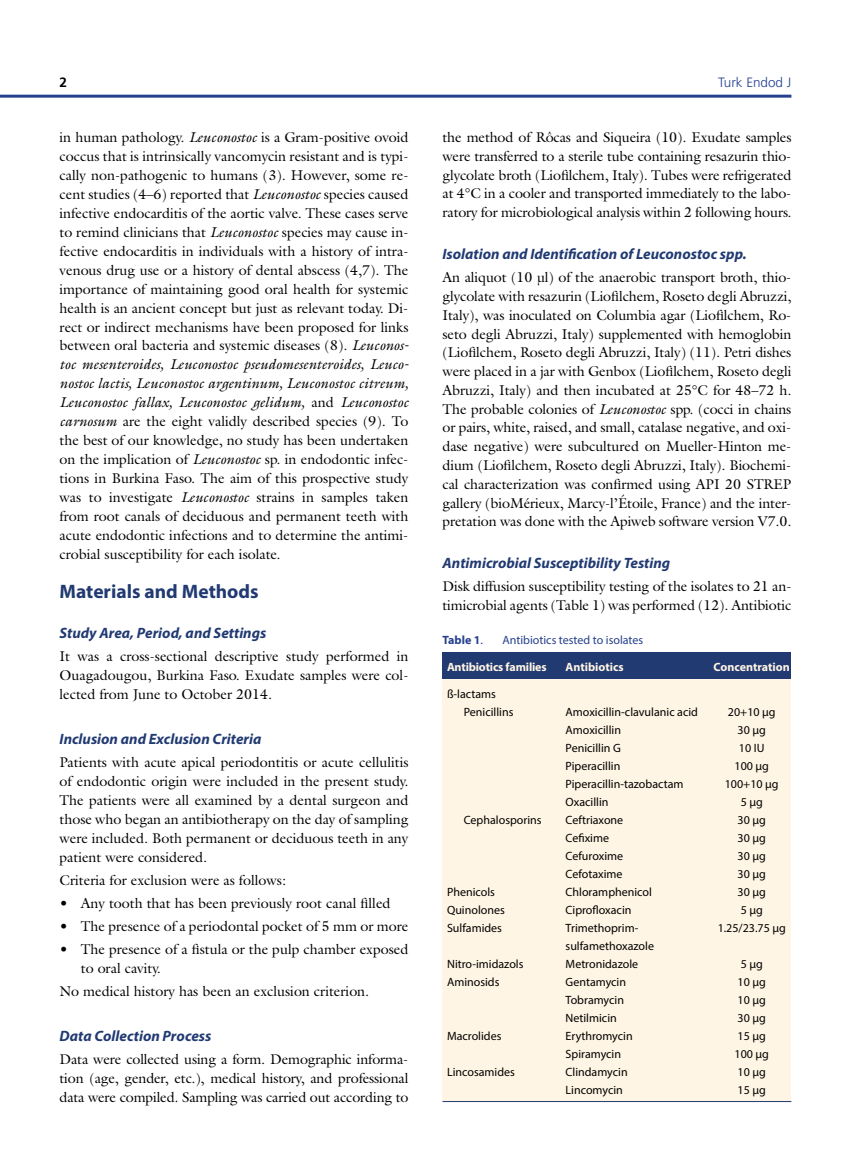
<style>
.page{position:relative;width:851px;height:1170px;background:#fff}
.page>*{position:absolute;margin:0;border:0;box-sizing:border-box;transform-origin:0 0}
.t1{font:700 19.5px "Myriad Pro";color:#213a72}
.t2{font:italic 700 15px "Myriad Pro";color:#213a72}
.t3{font:14.25px/18.9px "Galliard Normal Tr";color:#000;text-align:justify}
.t4{font:14.25px/18.9px "Galliard Italic Tr";color:#000;text-align:justify}
.t5{font:13.5px "Frutiger Light Nr Tr";color:#25408f}
.t6{font:13.5px "Frutiger Bold Tr";color:#000}
.t7{font:12px/18px "Myriad Pro";color:#000}
.t8{font:700 12px "Myriad Pro";letter-spacing:-.01em;color:#fff5e4}
.t9{font:12px "Myriad Pro";color:#25408f}
.t10{font:700 12px "Myriad Pro";color:#25408f}
.s1{font-family:"Galliard Italic Tr"}
.s2{font-family:"Galliard Normal Tr"}
.s3{font-weight:400}
</style>
<div class="page">
<hr style="left:0;top:95px;width:791px;height:3px;background:#25408f">
<div style="left:442px;top:652px;width:349px;height:449px;background:#fff5e4"></div>
<hr style="left:442px;top:1101px;width:349px;height:1px;background:#213a72">
<div style="left:442px;top:652px;width:349px;height:27px;background:#213a72"></div>
<p class="t6" style="left:60px;top:74px;width:9px">2</p>
<p class="t5" style="left:718px;top:74px;width:75px">Turk Endod J</p>
<p class="t3" style="left:60px;top:128px;width:351px">in human pathology. <span class="s1">Leuconostoc</span> is a Gram-positive ovoid coccus that is intrinsically vancomycin resistant and is typi&shy;cally non-pathogenic to humans (3). However, some re&shy;cent studies (4–6) reported that <span class="s1">Leuconostoc</span> species caused infective endocarditis of the aortic valve. These cases serve to remind clinicians that <span class="s1">Leuconostoc</span> species may cause in&shy;fective endocarditis in individuals with a history of intra&shy;venous drug use or a history of dental abscess (4,7). The importance of maintaining good oral health for systemic health is an ancient concept but just as relevant today. Di&shy;rect or indirect mechanisms have been proposed for links between oral bacteria and systemic diseases (8). <span class="s1">Leuconos-</span></p>
<p class="t4" style="left:60px;top:355px;width:351px">toc mesenteroides, Leuconostoc pseudomesenteroides, Leuco&shy;nostoc lactis, Leuconostoc argentinum, Leuconostoc citreum, Leuconostoc fallax, Leuconostoc gelidum, <span class="s2">and</span> Leuconostoc</p>
<p class="t3" style="left:60px;top:411px;width:350px"><span class="s1">carnosum</span> are the eight validly described species (9). To the best of our knowledge, no study has been undertaken on the implication of <span class="s1">Leuconostoc</span> sp. in endodontic infec&shy;tions in Burkina Faso. The aim of this prospective study was to investigate <span class="s1">Leuconostoc</span> strains in samples taken from root canals of deciduous and permanent teeth with acute endodontic infections and to determine the antimi&shy;crobial susceptibility for each isolate.</p>
<h1 class="t1" style="left:60px;top:578px;width:200px">Materials and Methods</h1>
<p class="t2" style="left:60px;top:623px;width:208px">Study Area, Period, and Settings</p>
<p class="t3" style="left:60px;top:646px;width:350px">It was a cross-sectional descriptive study performed in Ouagadougou, Burkina Faso. Exudate samples were col&shy;lected from June to October 2014.</p>
<p class="t2" style="left:60px;top:729px;width:203px">Inclusion and Exclusion Criteria</p>
<p class="t3" style="left:60px;top:752px;width:350px">Patients with acute apical periodontitis or acute cellulitis of endodontic origin were included in the present study.<br>The patients were all examined by a dental surgeon and those who began an antibiotherapy on the day of sampling were included. Both permanent or deciduous teeth in any patient were considered.</p>
<p class="t3" style="left:60px;top:870px;width:228px">Criteria for exclusion were as follows:</p>
<p class="t3" style="left:60px;top:893px;width:332px">• Any tooth that has been previously root canal filled</p>
<p class="t3" style="left:60px;top:916px;width:350px">• The presence of a periodontal pocket of 5 mm or more</p>
<p class="t3" style="left:81px;top:939px;width:329px;text-indent:-21px">• The presence of a fistula or the pulp chamber exposed to oral cavity.</p>
<p class="t3" style="left:60px;top:981px;width:311px">No medical history has been an exclusion criterion.</p>
<p class="t2" style="left:60px;top:1025px;width:153px">Data Collection Process</p>
<p class="t3" style="left:60px;top:1049px;width:350px">Data were collected using a form. Demographic informa&shy;tion (age, gender, etc.), medical history, and professional data were compiled. Sampling was carried out according to</p>
<p class="t3" style="left:442px;top:128px;width:350px">the method of Rôcas and Siqueira (10). Exudate samples were transferred to a sterile tube containing resazurin thio&shy;glycolate broth (Liofilchem, Italy). Tubes were refrigerated at 4°C in a cooler and transported immediately to the labo&shy;ratory for microbiological analysis within 2 following hours.</p>
<p class="t2" style="left:442px;top:244px;width:306px">Isolation and Identification of Leuconostoc spp.</p>
<p class="t3" style="left:442px;top:268px;width:350px">An aliquot (10 μl) of the anaerobic transport broth, thio&shy;glycolate with resazurin (Liofilchem, Roseto degli Abruzzi, Italy), was inoculated on Columbia agar (Liofilchem, Ro&shy;seto degli Abruzzi, Italy) supplemented with hemoglobin (Liofilchem, Roseto degli Abruzzi, Italy) (11). Petri dishes were placed in a jar with Genbox (Liofilchem, Roseto degli Abruzzi, Italy) and then incubated at 25°C for 48–72 h.<br>The probable colonies of <span class="s1">Leuconostoc</span> spp. (cocci in chains or pairs, white, raised, and small, catalase negative, and oxi&shy;dase negative) were subcultured on Mueller-Hinton me&shy;dium (Liofilchem, Roseto degli Abruzzi, Italy). Biochemi&shy;cal characterization was confirmed using API 20 STREP gallery (bioMérieux, Marcy-l’Étoile, France) and the inter&shy;pretation was done with the Apiweb software version V7.0.</p>
<p class="t2" style="left:442px;top:553px;width:229px">Antimicrobial Susceptibility Testing</p>
<p class="t3" style="left:442px;top:577px;width:350px">Disk diffusion susceptibility testing of the isolates to 21 an&shy;timicrobial agents (Table 1) was performed (12). Antibiotic</p>
<p class="t10" style="left:442px;top:632px;width:42px">Table 1<span class="s3">.</span></p>
<p class="t9" style="left:502px;top:632px;width:142px">Antibiotics tested to isolates</p>
<p class="t8" style="left:447px;top:659px;width:101px">Antibiotics families</p>
<p class="t8" style="left:565px;top:659px;width:60px">Antibiotics</p>
<p class="t8" style="left:713px;top:659px;width:78px">Concentration</p>
<p class="t7" style="left:463px;top:684px;width:51px;text-indent:-17px">ß-lactams<br>Penicillins</p>
<p class="t7" style="left:565px;top:702px;width:134px">Amoxicillin-clavulanic acid</p>
<p class="t7" style="left:727px;top:702px;width:49px">20+10 μg</p>
<p class="t7" style="left:565px;top:720px;width:57px">Amoxicillin</p>
<p class="t7" style="left:737px;top:720px;width:30px">30 μg</p>
<p class="t7" style="left:565px;top:738px;width:57px">Penicillin G</p>
<p class="t7" style="left:738px;top:738px;width:27px">10 IU</p>
<p class="t7" style="left:565px;top:756px;width:56px">Piperacillin</p>
<p class="t7" style="left:734px;top:756px;width:36px">100 μg</p>
<p class="t7" style="left:565px;top:774px;width:119px">Piperacillin-tazobactam</p>
<p class="t7" style="left:724px;top:774px;width:55px">100+10 μg</p>
<p class="t7" style="left:565px;top:792px;width:44px">Oxacillin</p>
<p class="t7" style="left:740px;top:792px;width:24px">5 μg</p>
<p class="t7" style="left:463px;top:810px;width:79px">Cephalosporins</p>
<p class="t7" style="left:565px;top:810px;width:59px">Ceftriaxone</p>
<p class="t7" style="left:737px;top:810px;width:30px">30 μg</p>
<p class="t7" style="left:565px;top:828px;width:45px">Cefixime</p>
<p class="t7" style="left:737px;top:828px;width:30px">30 μg</p>
<p class="t7" style="left:565px;top:846px;width:59px">Cefuroxime</p>
<p class="t7" style="left:737px;top:846px;width:30px">30 μg</p>
<p class="t7" style="left:565px;top:864px;width:58px">Cefotaxime</p>
<p class="t7" style="left:737px;top:864px;width:30px">30 μg</p>
<p class="t7" style="left:447px;top:882px;width:49px">Phenicols</p>
<p class="t7" style="left:565px;top:882px;width:88px">Chloramphenicol</p>
<p class="t7" style="left:737px;top:882px;width:30px">30 μg</p>
<p class="t7" style="left:447px;top:900px;width:59px">Quinolones</p>
<p class="t7" style="left:565px;top:900px;width:67px">Ciprofloxacin</p>
<p class="t7" style="left:740px;top:900px;width:24px">5 μg</p>
<p class="t7" style="left:447px;top:918px;width:56px">Sulfamides</p>
<p class="t7" style="left:565px;top:918px;width:74px">Trimethoprim-</p>
<p class="t7" style="left:717px;top:918px;width:70px">1.25/23.75 μg</p>
<p class="t7" style="left:565px;top:936px;width:90px">sulfamethoxazole</p>
<p class="t7" style="left:447px;top:954px;width:78px">Nitro-imidazols</p>
<p class="t7" style="left:565px;top:954px;width:74px">Metronidazole</p>
<p class="t7" style="left:740px;top:954px;width:24px">5 μg</p>
<p class="t7" style="left:447px;top:972px;width:54px">Aminosids</p>
<p class="t7" style="left:565px;top:972px;width:62px">Gentamycin</p>
<p class="t7" style="left:737px;top:972px;width:30px">10 μg</p>
<p class="t7" style="left:565px;top:990px;width:60px">Tobramycin</p>
<p class="t7" style="left:737px;top:990px;width:30px">10 μg</p>
<p class="t7" style="left:565px;top:1008px;width:53px">Netilmicin</p>
<p class="t7" style="left:737px;top:1008px;width:30px">30 μg</p>
<p class="t7" style="left:447px;top:1026px;width:56px">Macrolides</p>
<p class="t7" style="left:565px;top:1026px;width:69px">Erythromycin</p>
<p class="t7" style="left:737px;top:1026px;width:30px">15 μg</p>
<p class="t7" style="left:565px;top:1044px;width:57px">Spiramycin</p>
<p class="t7" style="left:734px;top:1044px;width:36px">100 μg</p>
<p class="t7" style="left:447px;top:1062px;width:69px">Lincosamides</p>
<p class="t7" style="left:565px;top:1062px;width:64px">Clindamycin</p>
<p class="t7" style="left:737px;top:1062px;width:30px">10 μg</p>
<p class="t7" style="left:565px;top:1080px;width:59px">Lincomycin</p>
<p class="t7" style="left:737px;top:1080px;width:30px">15 μg</p>
</div>
